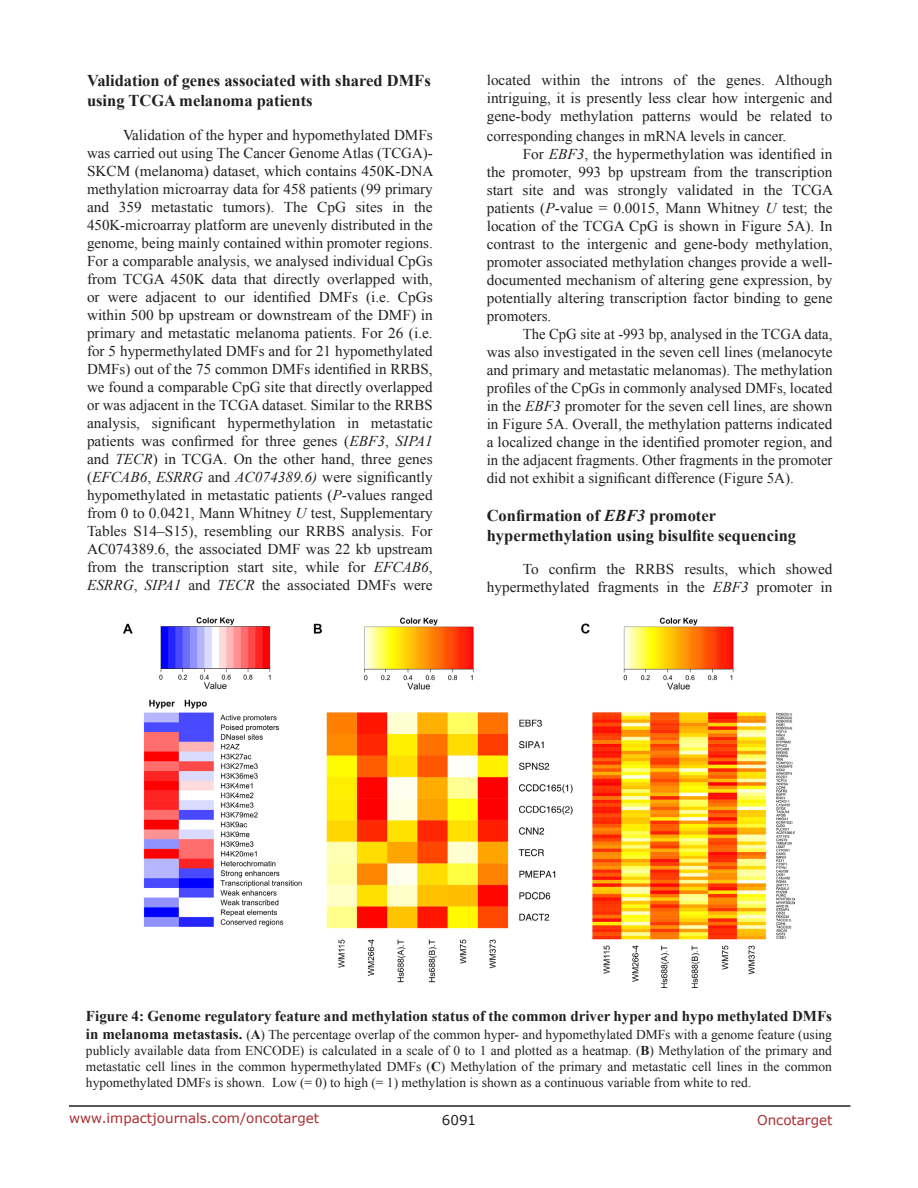
<style>
.page{position:relative;width:918px;height:1188px;background:#fff}
.page>*{position:absolute;margin:0;border:0;box-sizing:border-box;transform-origin:0 0}
.SubHeading_middle{font:700 16.5px/19.8px "Times New Roman";color:#231f20}
.BodyText{font:15px/18px "Times New Roman";color:#231f20;text-align:justify}
.FigureText{font:700 15px "Times New Roman";color:#231f20}
.FigureText-2{font:13.5px/16.2px "Times New Roman";color:#231f20;text-align:justify}
.t1{font:13.5px "Verdana";color:#ac2b31}
.t2{font:13.5px "Verdana";color:#231f20}
.s1{font-style:italic}
.s2{font-weight:700;font-size:15px}
.s3{font-weight:700}
</style>
<div class="page">
<hr style="left:69px;top:1105px;width:781px;height:2px;background:#231f20">
<img style="left:124px;top:618px;width:670px;height:370px">
<p class="SubHeading_middle" style="left:87px;top:70px;width:345px">Validation of genes associated with shared DMFs using TCGA melanoma patients</p>
<p class="BodyText" style="left:87px;top:126px;width:348px;text-indent:36px">Validation of the hyper and hypomethylated DMFs was carried out using The Cancer Genome Atlas (TCGA)- SKCM (melanoma) dataset, which contains 450K-DNA methylation microarray data for 458 patients (99 primary and 359 metastatic tumors). The CpG sites in the 450K-microarray platform are unevenly distributed in the genome, being mainly contained within promoter regions.<br>For a comparable analysis, we analysed individual CpGs from TCGA 450K data that directly overlapped with, or were adjacent to our identified DMFs (i.e. CpGs within 500 bp upstream or downstream of the DMF) in primary and metastatic melanoma patients. For 26 (i.e. for 5 hypermethylated DMFs and for 21 hypomethylated DMFs) out of the 75 common DMFs identified in RRBS, we found a comparable CpG site that directly overlapped or was adjacent in the TCGA dataset. Similar to the RRBS analysis, significant hypermethylation in metastatic patients was confirmed for three genes (<span class="s1">EBF3</span>, <span class="s1">SIPA1 </span>and <span class="s1">TECR</span>) in TCGA. On the other hand, three genes (<span class="s1">EFCAB6</span>, <span class="s1">ESRRG</span> and <span class="s1">AC074389.6)</span> were significantly hypomethylated in metastatic patients (<span class="s1">P</span>-values ranged from 0 to 0.0421, Mann Whitney <span class="s1">U</span> test, Supplementary Tables S14–S15), resembling our RRBS analysis. For AC074389.6, the associated DMF was 22 kb upstream from the transcription start site, while for <span class="s1">EFCAB6</span>, <span class="s1">ESRRG</span>, <span class="s1">SIPA1</span> and <span class="s1">TECR</span> the associated DMFs were</p>
<p class="BodyText" style="left:487px;top:71px;width:347px">located within the introns of the genes. Although intriguing, it is presently less clear how intergenic and gene-body methylation patterns would be related to</p>
<p class="BodyText" style="left:487px;top:127px;width:301px">corresponding changes in mRNA levels in cancer.</p>
<p class="BodyText" style="left:487px;top:145px;width:348px;text-indent:36px">For <span class="s1">EBF3</span>, the hypermethylation was identified in the promoter, 993 bp upstream from the transcription start site and was strongly validated in the TCGA patients (<span class="s1">P</span>-value = 0.0015, Mann Whitney <span class="s1">U</span> test; the location of the TCGA CpG is shown in Figure 5A). In contrast to the intergenic and gene-body methylation, promoter associated methylation changes provide a well&shy;documented mechanism of altering gene expression, by potentially altering transcription factor binding to gene promoters.</p>
<p class="BodyText" style="left:487px;top:325px;width:347px;text-indent:36px">The CpG site at -993 bp, analysed in the TCGA data, was also investigated in the seven cell lines (melanocyte and primary and metastatic melanomas). The methylation profiles of the CpGs in commonly analysed DMFs, located in the <span class="s1">EBF3</span> promoter for the seven cell lines, are shown in Figure 5A. Overall, the methylation patterns indicated a localized change in the identified promoter region, and in the adjacent fragments. Other fragments in the promoter did not exhibit a significant difference (Figure 5A).</p>
<p class="SubHeading_middle" style="left:487px;top:505px;width:311px">Confirmation of <span class="s1">EBF3</span> promoter hypermethylation using bisulfite sequencing</p>
<p class="BodyText" style="left:487px;top:560px;width:347px;text-align:right">To confirm the RRBS results, which showed hypermethylated fragments in the <span class="s1">EBF3</span> promoter in</p>
<p class="FigureText" style="left:86px;top:1005px;width:748px">Figure 4: Genome regulatory feature and methylation status of the common driver hyper and hypo methylated DMFs</p>
<p class="FigureText-2" style="left:86px;top:1026px;width:747px"><span class="s2">in melanoma metastasis.</span> (<span class="s3">A</span>) The percentage overlap of the common hyper- and hypomethylated DMFs with a genome feature (using publicly available data from ENCODE) is calculated in a scale of 0 to 1 and plotted as a heatmap. (<span class="s3">B</span>) Methylation of the primary and metastatic cell lines in the common hypermethylated DMFs (<span class="s3">C</span>) Methylation of the primary and metastatic cell lines in the common hypomethylated DMFs is shown. Low (= 0) to high (= 1) methylation is shown as a continuous variable from white to red.</p>
<p class="t1" style="left:69px;top:1109px;width:252px">www.impactjournals.com/oncotarget</p>
<p class="t2" style="left:442px;top:1111px;width:36px">6091</p>
<p class="t1" style="left:757px;top:1111px;width:77px">Oncotarget</p>
</div>
